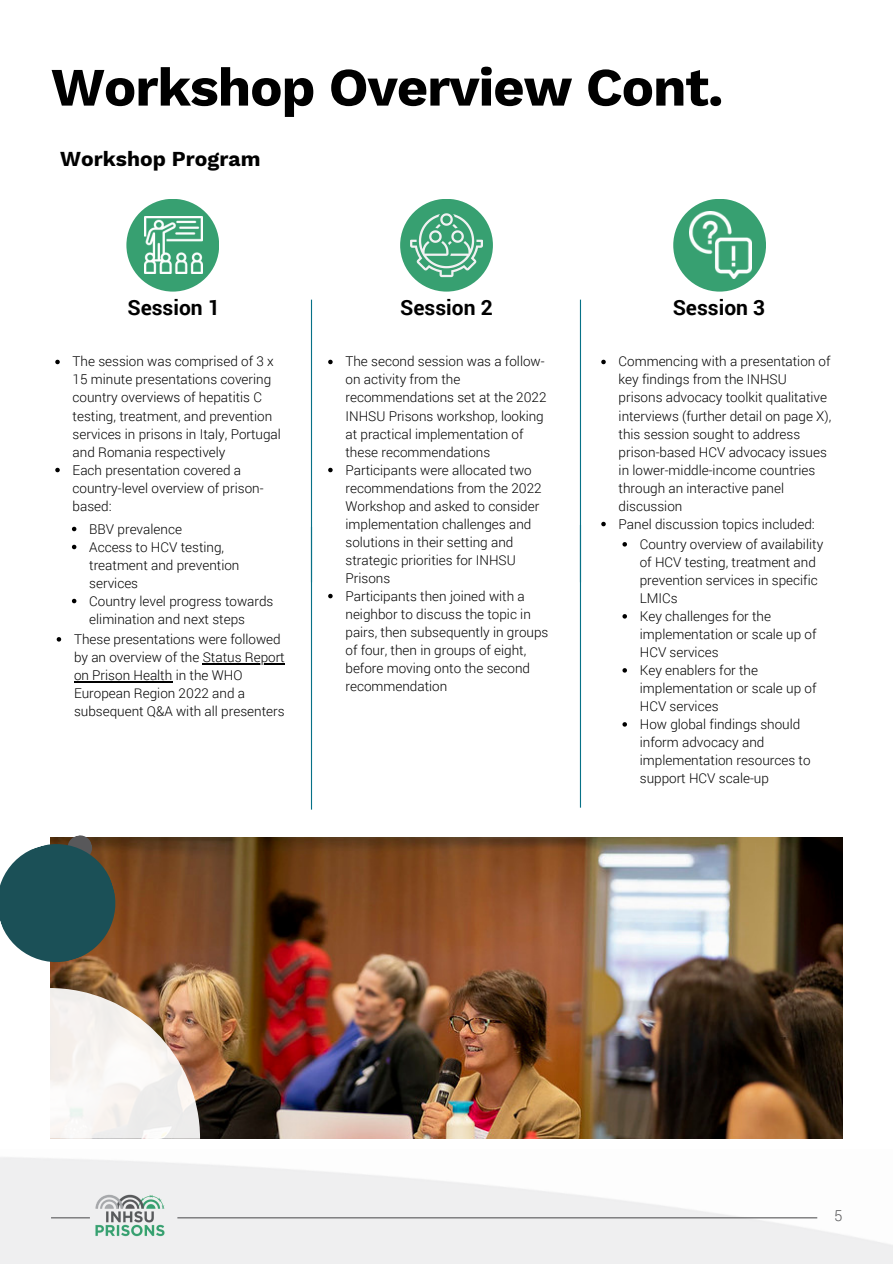
<style>
.page{position:relative;width:893px;height:1264px;background:#fff}
.page>*{position:absolute;margin:0;border:0;box-sizing:border-box;transform-origin:0 0}
.t1{font:700 54px "Work Sans";letter-spacing:-.02em;color:#000}
.t2{font:700 21px "Roboto";color:#000}
.t3{font:700 21px "Work Sans";color:#000}
.t4{font:300 15px "Roboto";color:#58585a}
.t5{font:300 13.5px/18px "Roboto";color:#000}
</style>
<div class="page">
<hr style="left:177px;top:1217px;width:640px;height:1px;background:#58585a">
<hr style="left:51px;top:1217px;width:39px;height:1px;background:#58585a">
<hr style="left:311px;top:300px;width:1px;height:282px;background:#077187">
<div style="left:126px;top:199px;width:93px;height:92px;background:#37a071;border-radius:50%"></div>
<div style="left:400px;top:199px;width:93px;height:92px;background:#37a071;border-radius:50%"></div>
<svg style="left:410px;top:213px;width:73px;height:64px"></svg>
<div style="left:673px;top:199px;width:93px;height:92px;background:#37a071;border-radius:50%"></div>
<hr style="left:580px;top:300px;width:1px;height:282px;background:#077187">
<hr style="left:311px;top:527px;width:1px;height:282px;background:#077187">
<hr style="left:580px;top:525px;width:1px;height:282px;background:#077187">
<img style="left:145px;top:216px;width:57px;height:58px">
<img style="left:690px;top:212px;width:61px;height:66px">
<svg style="left:55px;top:360px;width:5px;height:4px"></svg>
<svg style="left:55px;top:468px;width:5px;height:4px"></svg>
<svg style="left:328px;top:360px;width:4px;height:4px"></svg>
<svg style="left:328px;top:468px;width:4px;height:4px"></svg>
<svg style="left:328px;top:594px;width:4px;height:4px"></svg>
<svg style="left:601px;top:360px;width:4px;height:4px"></svg>
<svg style="left:601px;top:522px;width:4px;height:4px"></svg>
<svg style="left:72px;top:526px;width:4px;height:5px"></svg>
<svg style="left:72px;top:544px;width:4px;height:5px"></svg>
<svg style="left:72px;top:598px;width:4px;height:5px"></svg>
<svg style="left:57px;top:637px;width:4px;height:4px"></svg>
<hr style="left:203px;top:663px;width:82px;height:1px;background:#000">
<hr style="left:74px;top:681px;width:98px;height:1px;background:#000">
<svg style="left:622px;top:542px;width:5px;height:4px"></svg>
<svg style="left:622px;top:614px;width:5px;height:4px"></svg>
<svg style="left:622px;top:668px;width:5px;height:4px"></svg>
<svg style="left:622px;top:722px;width:5px;height:4px"></svg>
<img style="left:51px;top:837px;width:791px;height:301px">
<svg style="left:50px;top:988px;width:150px;height:150px"></svg>
<svg style="left:0;top:835px;width:122px;height:134px;background:#4d6764"></svg>
<img style="left:92px;top:1190px;width:76px;height:49px">
<h2 class="t1" style="left:51px;top:55px;width:674px">Workshop Overview Cont.</h2>
<p class="t3" style="left:60px;top:146px;width:202px">Workshop Program</p>
<p class="t2" style="left:127px;top:293px;width:94px">Session 1</p>
<p class="t2" style="left:672px;top:293px;width:94px">Session 3</p>
<p class="t2" style="left:400px;top:293px;width:94px">Session 2</p>
<p class="t5" style="left:73px;top:352px;width:210px">The session was comprised of 3 x 15 minute presentations covering country overviews of hepatitis C testing, treatment, and prevention services in prisons in Italy, Portugal and Romania respectively</p>
<p class="t5" style="left:73px;top:460px;width:192px">Each presentation covered a country-level overview of prison&shy;based:</p>
<p class="t5" style="left:89px;top:519px;width:94px">BBV prevalence</p>
<h2 class="t5" style="left:89px;top:537px;width:152px">Access to HCV testing, treatment and prevention services</h2>
<p class="t5" style="left:89px;top:591px;width:186px">Country level progress towards elimination and next steps</p>
<p class="t5" style="left:74px;top:629px;width:212px">These presentations were followed by an overview of the Status Report</p>
<p class="t5" style="left:74px;top:665px;width:212px">on Prison Health in the WHO<br>European Region 2022 and a subsequent Q&amp;A with all presenters</p>
<p class="t5" style="left:345px;top:352px;width:203px">The second session was a follow&shy;on activity from the recommendations set at the 2022<br>INHSU Prisons workshop, looking at practical implementation of these recommendations</p>
<p class="t5" style="left:345px;top:460px;width:198px">Participants were allocated two recommendations from the 2022<br>Workshop and asked to consider implementation challenges and solutions in their setting and strategic priorities for INHSU<br>Prisons</p>
<h2 class="t5" style="left:345px;top:586px;width:204px">Participants then joined with a neighbor to discuss the topic in pairs, then subsequently in groups of four, then in groups of eight, before moving onto the second recommendation</h2>
<p class="t5" style="left:618px;top:352px;width:214px">Commencing with a presentation of key findings from the INHSU prisons advocacy toolkit qualitative interviews (further detail on page X), this session sought to address prison-based HCV advocacy issues in lower-middle-income countries through an interactive panel discussion</p>
<p class="t5" style="left:618px;top:514px;width:198px">Panel discussion topics included:</p>
<p class="t5" style="left:639px;top:534px;width:185px">Country overview of availability of HCV testing, treatment and prevention services in specific<br>LMICs</p>
<p class="t5" style="left:639px;top:606px;width:178px">Key challenges for the implementation or scale up of<br>HCV services</p>
<p class="t5" style="left:639px;top:660px;width:178px">Key enablers for the implementation or scale up of<br>HCV services</p>
<p class="t5" style="left:639px;top:714px;width:172px">How global findings should inform advocacy and implementation resources to support HCV scale-up</p>
<h1 class="t4" style="left:834px;top:1204px;width:10px">5</h1>
</div>
